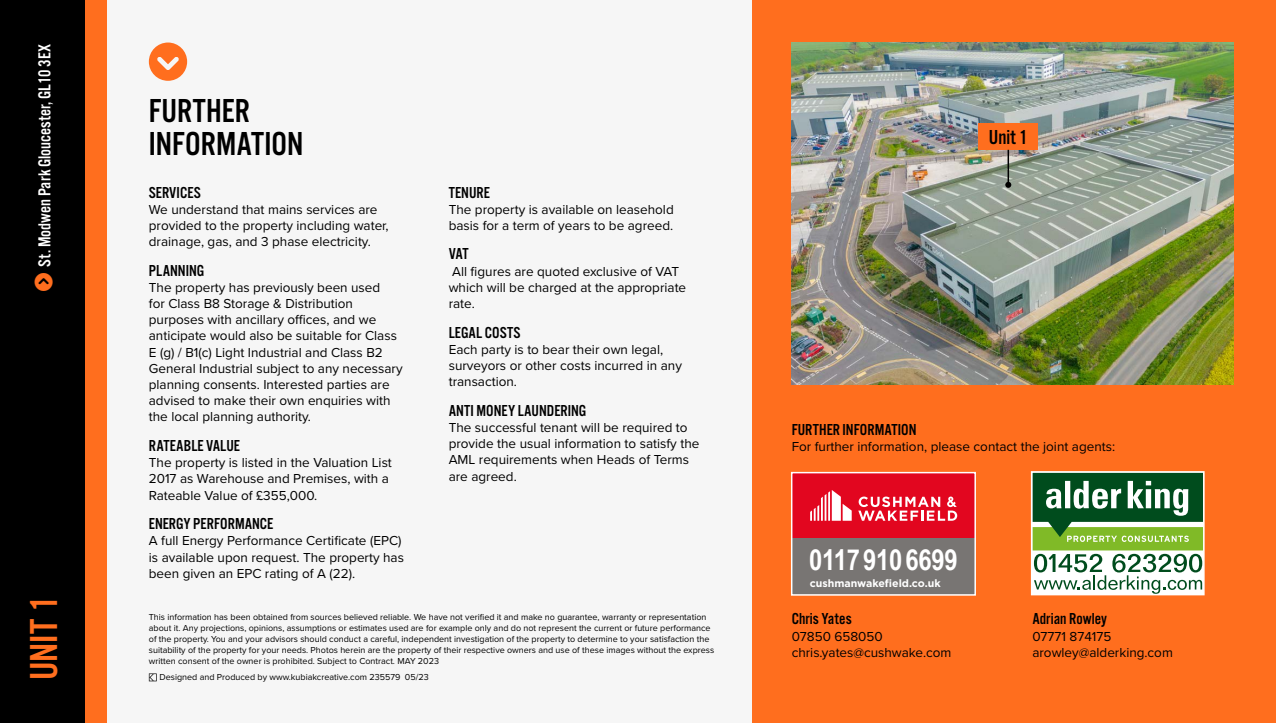
<style>
.page{position:relative;width:1276px;height:723px;background:#fff}
.page>*{position:absolute;margin:0;border:0;box-sizing:border-box;transform-origin:0 0}
.t1{font:40.5px "Alternate Got No 3 D";color:#ff6e1e}
.t2{font:34.5px/33px "Alternate Got No 3 D";color:#000}
.t3{font:700 28.95px "Arial Narrow";letter-spacing:-.01em;color:#fff}
.t4{font:21px "Alternate Got No 3 D";color:#000}
.t5{font:18px "Alternate Got No 3 D";color:#fff}
.t6{font:16.5px "Alternate Got No 3 D";color:#000}
.t7{font:13.5px/16.2px "Proxima Nova";color:#000}
.t8{font:700 10.65px "Gotham";color:#fff}
.t9{font:9px/10.8px "Proxima Nova";color:#000}
.s1{color:#ff6e1e}
</style>
<div class="page">
<div style="left:106px;top:0;width:1170px;height:723px;background:#f6f6f6"></div>
<div style="left:0;top:0;width:85px;height:723px;background:#000"></div>
<div style="left:85px;top:0;width:21px;height:723px;background:#ff6e1e"></div>
<div style="left:752px;top:0;width:524px;height:723px;background:#ff6e1e"></div>
<svg style="left:149px;top:673px;width:8px;height:8px"></svg>
<img style="left:791px;top:43px;width:442px;height:341px">
<div style="left:791px;top:473px;width:184px;height:122px;background:#e2061f"></div>
<svg style="left:810px;top:490px;width:41px;height:31px"></svg>
<svg style="left:858px;top:496px;width:99px;height:25px"></svg>
<div style="left:791px;top:538px;width:184px;height:57px;background:#787573"></div>
<div style="left:791px;top:472px;width:185px;height:124px;border:2px solid #fff"></div>
<svg style="left:1030px;top:471px;width:175px;height:125px;background:#85a87b"></svg>
<div style="left:978px;top:123px;width:60px;height:27px;background:#ff6e1e"></div>
<hr style="left:1007px;top:150px;width:2px;height:35px;background:#000">
<svg style="left:1005px;top:182px;width:6px;height:6px"></svg>
<svg style="left:149px;top:43px;width:38px;height:38px"></svg>
<h3 class="t5" style="left:35px;top:291px;width:249px;rotate:-90deg"><span class="s1">★★</span> St. Modwen Park Gloucester, GL10 3EX</h3>
<h1 class="t1" style="left:22px;top:680px;width:86px;rotate:-90deg">UNIT 1</h1>
<h2 class="t2" style="left:149px;top:95px;width:156px">FURTHER<br>INFORMATION</h2>
<p class="t6" style="left:149px;top:183px;width:53px">SERVICES</p>
<p class="t7" style="left:149px;top:200px;width:241px">We understand that mains services are provided to the property including water, drainage, gas, and 3 phase electricity.</p>
<p class="t6" style="left:149px;top:261px;width:57px">PLANNING</p>
<p class="t7" style="left:149px;top:279px;width:255px">The property has previously been used<br>for Class B8 Storage &amp; Distribution purposes with ancillary offices, and we anticipate would also be suitable for Class E (g) / B1(c) Light Industrial and Class B2<br>General Industrial subject to any necessary planning consents. Interested parties are advised to make their own enquiries with the local planning authority.</p>
<p class="t6" style="left:149px;top:437px;width:93px">RATEABLE VALUE</p>
<p class="t7" style="left:149px;top:454px;width:245px">The property is listed in the Valuation List<br>2017 as Warehouse and Premises, with a<br>Rateable Value of £355,000.</p>
<p class="t6" style="left:149px;top:515px;width:126px">ENERGY PERFORMANCE</p>
<p class="t7" style="left:149px;top:532px;width:257px">A full Energy Performance Certificate (EPC) is available upon request. The property has been given an EPC rating of A (22).</p>
<p class="t6" style="left:449px;top:183px;width:43px">TENURE</p>
<p class="t7" style="left:449px;top:200px;width:226px">The property is available on leasehold basis for a term of years to be agreed.</p>
<p class="t6" style="left:449px;top:245px;width:21px">VAT</p>
<p class="t7" style="left:449px;top:262px;width:239px">All figures are quoted exclusive of VAT which will be charged at the appropriate rate.</p>
<p class="t6" style="left:449px;top:323px;width:73px">LEGAL COSTS</p>
<p class="t7" style="left:449px;top:341px;width:235px">Each party is to bear their own legal, surveyors or other costs incurred in any transaction.</p>
<p class="t6" style="left:449px;top:401px;width:139px">ANTI MONEY LAUNDERING</p>
<p class="t7" style="left:449px;top:419px;width:252px">The successful tenant will be required to provide the usual information to satisfy the AML requirements when Heads of Terms are agreed.</p>
<p class="t9" style="left:149px;top:611px;width:567px">This information has been obtained from sources believed reliable. We have not verified it and make no guarantee, warranty or representation about it. Any projections, opinions, assumptions or estimates used are for example only and do not represent the current or future performance of the property. You and your advisors should conduct a careful, independent investigation of the property to determine to your satisfaction the suitability of the property for your needs. Photos herein are the property of their respective owners and use of these images without the express written consent of the owner is prohibited. Subject to Contract. MAY 2023</p>
<p class="t9" style="left:159px;top:672px;width:271px">Designed and Produced by www.kubiakcreative.com 235579 05/23</p>
<h3 class="t4" style="left:989px;top:125px;width:40px">Unit 1</h3>
<p class="t6" style="left:791px;top:421px;width:126px">FURTHER INFORMATION</p>
<p class="t7" style="left:791px;top:438px;width:325px">For further information, please contact the joint agents:</p>
<h3 class="t3" style="left:809px;top:538px;width:150px">01179106699</h3>
<p class="t8" style="left:810px;top:576px;width:132px">cushmanwakefield.co.uk</p>
<p class="t6" style="left:791px;top:610px;width:62px">Chris Yates</p>
<p class="t7" style="left:791px;top:627px;width:161px">07850 658050 chris.yates@cushwake.com</p>
<p class="t6" style="left:1032px;top:610px;width:76px">Adrian Rowley</p>
<p class="t7" style="left:1032px;top:627px;width:142px">07771 874175 arowley@alderking.com</p>
</div>
